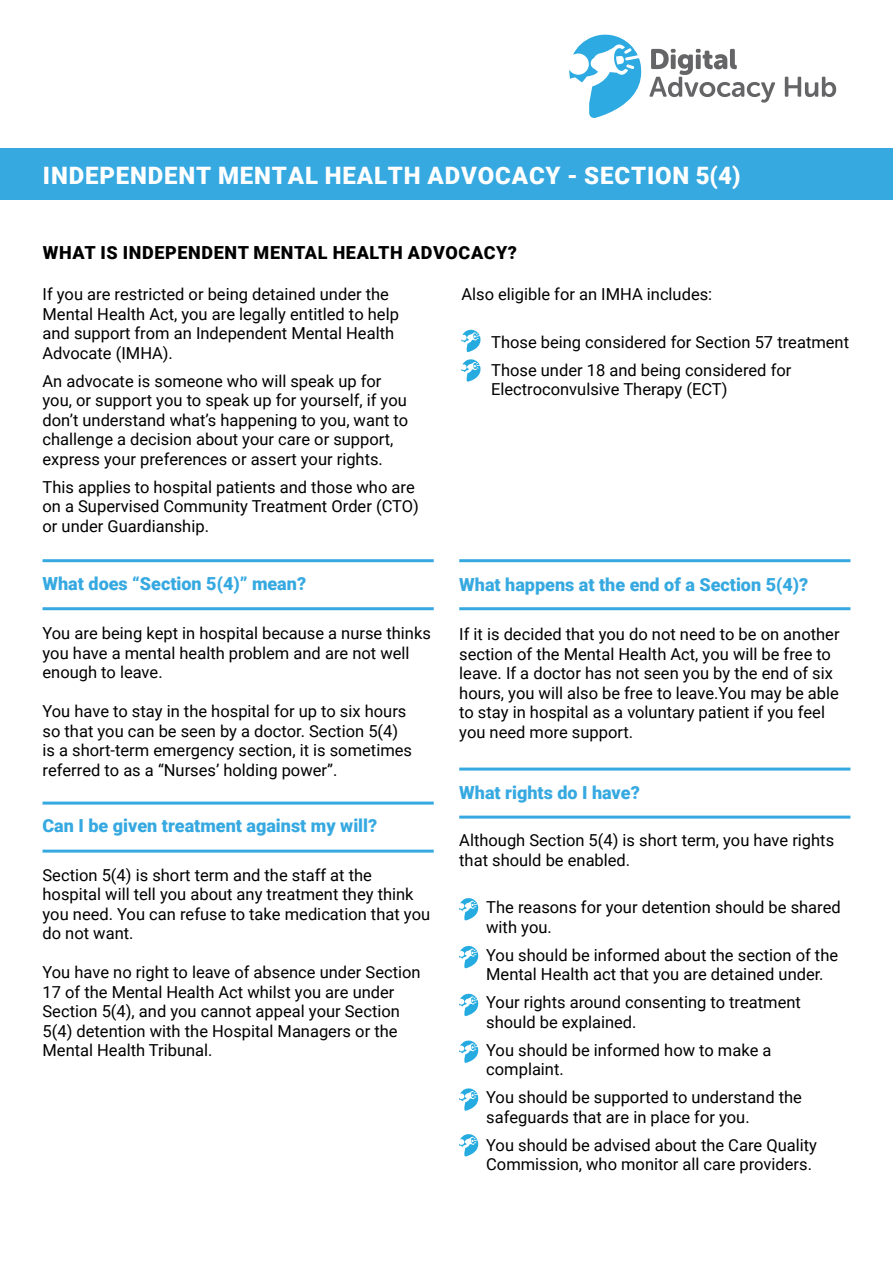
<style>
.page{position:relative;width:893px;height:1263px;background:#fff}
.page>*{position:absolute;margin:0;border:0;box-sizing:border-box;transform-origin:0 0}
.t1{font:900 24px "Roboto";letter-spacing:.035em;color:#fff}
.t2{font:900 18px "Roboto";color:#36a9e1}
.t3{font:900 18px "Roboto";letter-spacing:.035em;color:#000}
.t4{font:16.5px/19.5px "Roboto";color:#000}
</style>
<div class="page">
<svg style="left:461px;top:330px;width:19px;height:22px"></svg>
<div style="left:0;top:149px;width:893px;height:51px;background:#36a9e1"></div>
<hr style="left:43px;top:559px;width:391px;height:3px;background:#36a9e1">
<hr style="left:459px;top:559px;width:391px;height:3px;background:#36a9e1">
<hr style="left:43px;top:607px;width:391px;height:3px;background:#36a9e1">
<hr style="left:459px;top:607px;width:391px;height:3px;background:#36a9e1">
<svg style="left:569px;top:34px;width:72px;height:84px"></svg>
<svg style="left:649px;top:49px;width:126px;height:54px"></svg>
<svg style="left:785px;top:77px;width:51px;height:20px"></svg>
<svg style="left:461px;top:359px;width:19px;height:23px"></svg>
<hr style="left:43px;top:801px;width:391px;height:3px;background:#36a9e1">
<hr style="left:43px;top:850px;width:391px;height:3px;background:#36a9e1">
<hr style="left:459px;top:767px;width:391px;height:3px;background:#36a9e1">
<hr style="left:459px;top:816px;width:391px;height:3px;background:#36a9e1">
<svg style="left:459px;top:898px;width:19px;height:22px"></svg>
<svg style="left:459px;top:946px;width:19px;height:22px"></svg>
<svg style="left:459px;top:994px;width:19px;height:22px"></svg>
<svg style="left:459px;top:1040px;width:19px;height:23px"></svg>
<svg style="left:459px;top:1088px;width:19px;height:23px"></svg>
<svg style="left:459px;top:1134px;width:19px;height:22px"></svg>
<h1 class="t1" style="left:43px;top:158px;width:699px">INDEPENDENT MENTAL HEALTH ADVOCACY - SECTION 5(4)</h1>
<p class="t3" style="left:43px;top:240px;width:476px">WHAT IS INDEPENDENT MENTAL HEALTH ADVOCACY?</p>
<p class="t4" style="left:43px;top:284px;width:358px">If you are restricted or being detained under the Mental Health Act, you are legally entitled to help and support from an Independent Mental Health Advocate (IMHA).</p>
<p class="t4" style="left:43px;top:370px;width:367px">An advocate is someone who will speak up for you, or support you to speak up for yourself, if you don’t understand what’s happening to you, want to challenge a decision about your care or support, express your preferences or assert your rights.</p>
<p class="t4" style="left:43px;top:476px;width:378px">This applies to hospital patients and those who are on a Supervised Community Treatment Order (CTO) or under Guardianship.</p>
<p class="t4" style="left:461px;top:284px;width:252px">Also eligible for an IMHA includes:</p>
<p class="t4" style="left:491px;top:327px;width:359px;line-height:28px">Those being considered for Section 57 treatment<br>Those under 18 and being considered for</p>
<p class="t4" style="left:491px;top:379px;width:238px">Electroconvulsive Therapy (ECT)</p>
<p class="t2" style="left:43px;top:571px;width:265px">What does “Section 5(4)” mean?</p>
<p class="t4" style="left:43px;top:623px;width:390px">You are being kept in hospital because a nurse thinks you have a mental health problem and are not well enough to leave.</p>
<p class="t4" style="left:43px;top:701px;width:371px">You have to stay in the hospital for up to six hours so that you can be seen by a doctor. Section 5(4) is a short-term emergency section, it is sometimes referred to as a “Nurses’ holding power”.</p>
<p class="t2" style="left:43px;top:813px;width:336px">Can I be given treatment against my will?</p>
<p class="t4" style="left:43px;top:864px;width:389px">Section 5(4) is short term and the staff at the hospital will tell you about any treatment they think you need. You can refuse to take medication that you do not want.</p>
<p class="t4" style="left:43px;top:962px;width:380px">You have no right to leave of absence under Section 17 of the Mental Health Act whilst you are under Section 5(4), and you cannot appeal your Section 5(4) detention with the Hospital Managers or the Mental Health Tribunal.</p>
<p class="t2" style="left:459px;top:572px;width:351px">What happens at the end of a Section 5(4)?</p>
<p class="t4" style="left:459px;top:624px;width:382px">If it is decided that you do not need to be on another section of the Mental Health Act, you will be free to leave. If a doctor has not seen you by the end of six hours, you will also be free to leave.You may be able to stay in hospital as a voluntary patient if you feel you need more support.</p>
<p class="t2" style="left:459px;top:780px;width:182px">What rights do I have?</p>
<p class="t4" style="left:459px;top:830px;width:376px">Although Section 5(4) is short term, you have rights that should be enabled.</p>
<p class="t4" style="left:486px;top:897px;width:356px">The reasons for your detention should be shared with you.</p>
<p class="t4" style="left:486px;top:945px;width:353px">You should be informed about the section of the<br>Mental Health act that you are detained under.</p>
<p class="t4" style="left:486px;top:992px;width:316px">Your rights around consenting to treatment should be explained.</p>
<p class="t4" style="left:486px;top:1040px;width:287px">You should be informed how to make a complaint.</p>
<p class="t4" style="left:486px;top:1087px;width:317px">You should be supported to understand the safeguards that are in place for you.</p>
<p class="t4" style="left:486px;top:1135px;width:332px">You should be advised about the Care Quality<br>Commission, who monitor all care providers.</p>
</div>
